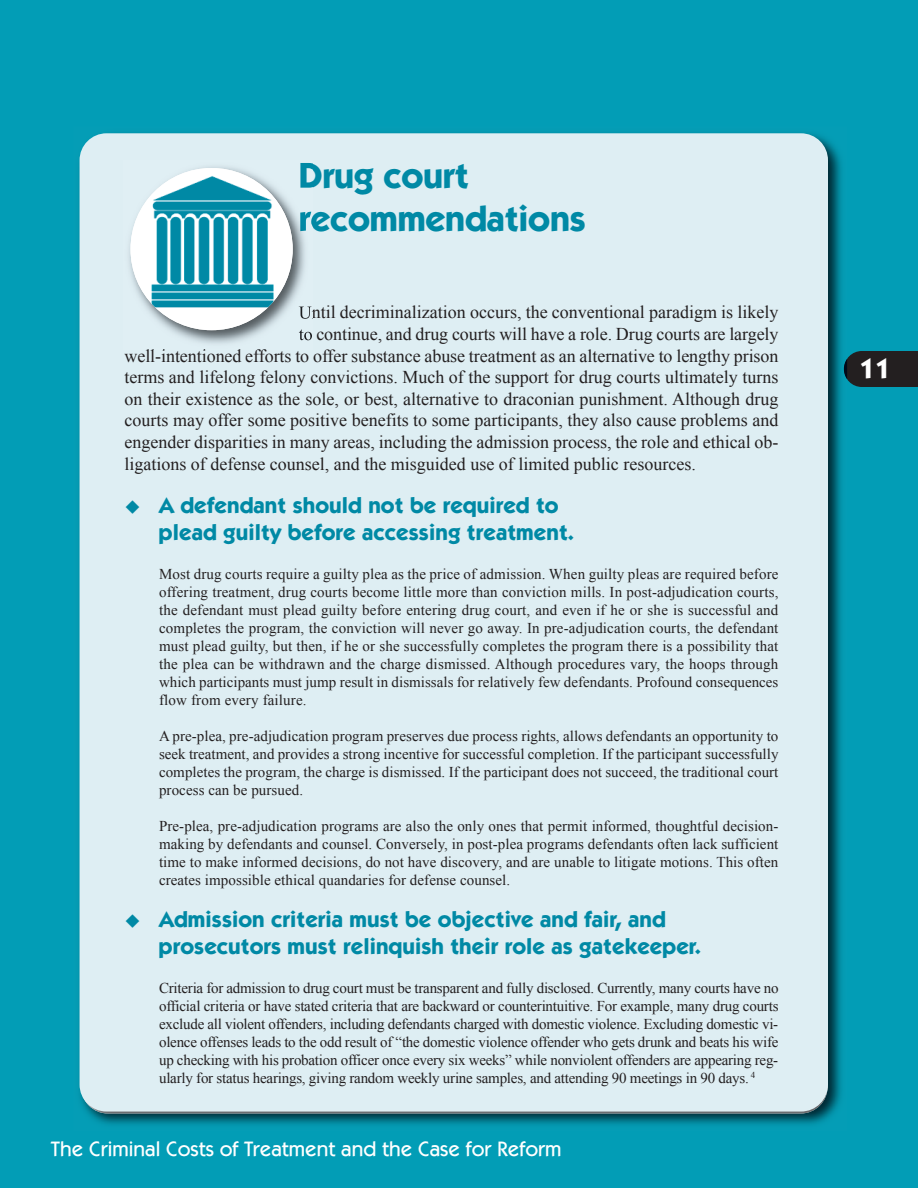
<style>
.page{position:relative;width:918px;height:1188px;background:#029db6}
.page>*{position:absolute;margin:0;border:0;box-sizing:border-box;transform-origin:0 0}
.t1{font:700 36px/43.2px "Itc Kabel";letter-spacing:-.005em;color:#0089a5}
.t2{font:700 28.5px "Itc Kabel";color:#fff}
.t3{font:700 22.5px/27px "Itc Kabel";letter-spacing:.005em;color:#0089a5}
.t4{font:500 21px "Itc Kabel";color:#fff}
.t5{font:18px "Times New Roman";color:#231f20}
.t6{font:15px/18px "Times New Roman";letter-spacing:.005em;color:#231f20;text-align:justify}
</style>
<div class="page">
<div style="left:847px;top:351px;width:71px;height:36px;background:#231f20"></div>
<img style="left:79px;top:133px;width:765px;height:992px">
<img style="left:844px;top:359px;width:3px;height:20px">
<div style="left:80px;top:133px;width:748px;height:979px;background:#deeef3;border-radius:27px"></div>
<img style="left:129px;top:167px;width:181px;height:183px">
<img style="left:300px;top:163px;width:12px;height:26px">
<img style="left:300px;top:211px;width:12px;height:20px">
<svg style="left:299px;top:306px;width:13px;height:13px"></svg>
<svg style="left:299px;top:328px;width:13px;height:12px"></svg>
<img style="left:145px;top:349px;width:38px;height:1px">
<img style="left:130px;top:168px;width:163px;height:162px;border-radius:50%">
<h1 class="t1" style="left:299px;top:157px;width:289px">Drug court recommendations</h1>
<p class="t5" style="left:299px;top:302px;width:481px">Until decriminalization occurs, the conventional paradigm is likely</p>
<p class="t5" style="left:299px;top:324px;width:481px">to continue, and drug courts will have a role. Drug courts are largely</p>
<p class="t5" style="left:124px;top:346px;width:656px">well-intentioned efforts to offer substance abuse treatment as an alternative to lengthy prison</p>
<p class="t5" style="left:124px;top:367px;width:655px">terms and lifelong felony convictions. Much of the support for drug courts ultimately turns</p>
<p class="t5" style="left:124px;top:389px;width:656px">on their existence as the sole, or best, alternative to draconian punishment. Although drug</p>
<p class="t5" style="left:124px;top:410px;width:656px">courts may offer some positive benefits to some participants, they also cause problems and</p>
<p class="t5" style="left:124px;top:432px;width:655px">engender disparities in many areas, including the admission process, the role and ethical ob-</p>
<p class="t5" style="left:124px;top:454px;width:573px">ligations of defense counsel, and the misguided use of limited public resources.</p>
<h3 class="t3" style="left:159px;top:493px;width:417px;text-indent:-34px">◆ A defendant should not be required to plead guilty before accessing treatment.</h3>
<p class="t6" style="left:159px;top:565px;width:621px">Most drug courts require a guilty plea as the price of admission. When guilty pleas are required before offering treatment, drug courts become little more than conviction mills. In post-adjudication courts, the defendant must plead guilty before entering drug court, and even if he or she is successful and completes the program, the conviction will never go away. In pre-adjudication courts, the defendant must plead guilty, but then, if he or she successfully completes the program there is a possibility that the plea can be withdrawn and the charge dismissed. Although procedures vary, the hoops through which participants must jump result in dismissals for relatively few defendants. Profound consequences flow from every failure.</p>
<p class="t6" style="left:159px;top:727px;width:621px">A pre-plea, pre-adjudication program preserves due process rights, allows defendants an opportunity to seek treatment, and provides a strong incentive for successful completion. If the participant successfully completes the program, the charge is dismissed. If the participant does not succeed, the traditional court process can be pursued.</p>
<p class="t6" style="left:159px;top:817px;width:621px">Pre-plea, pre-adjudication programs are also the only ones that permit informed, thoughtful decision&shy;making by defendants and counsel. Conversely, in post-plea programs defendants often lack sufficient time to make informed decisions, do not have discovery, and are unable to litigate motions. This often creates impossible ethical quandaries for defense counsel.</p>
<h3 class="t3" style="left:159px;top:907px;width:544px;text-indent:-34px">◆ Admission criteria must be objective and fair, and prosecutors must relinquish their role as gatekeeper.</h3>
<p class="t6" style="left:159px;top:979px;width:621px">Criteria for admission to drug court must be transparent and fully disclosed. Currently, many courts have no official criteria or have stated criteria that are backward or counterintuitive. For example, many drug courts exclude all violent offenders, including defendants charged with domestic violence. Excluding domestic vi&shy;olence offenses leads to the odd result of “the domestic violence offender who gets drunk and beats his wife up checking with his probation officer once every six weeks” while nonviolent offenders are appearing reg&shy;ularly for status hearings, giving random weekly urine samples, and attending 90 meetings in 90 days. <sup>4</sup></p>
<h3 class="t4" style="left:51px;top:1141px;width:512px">The Criminal Costs of Treatment and the Case for Reform</h3>
<h2 class="t2" style="left:859px;top:358px;width:33px">11</h2>
</div>
